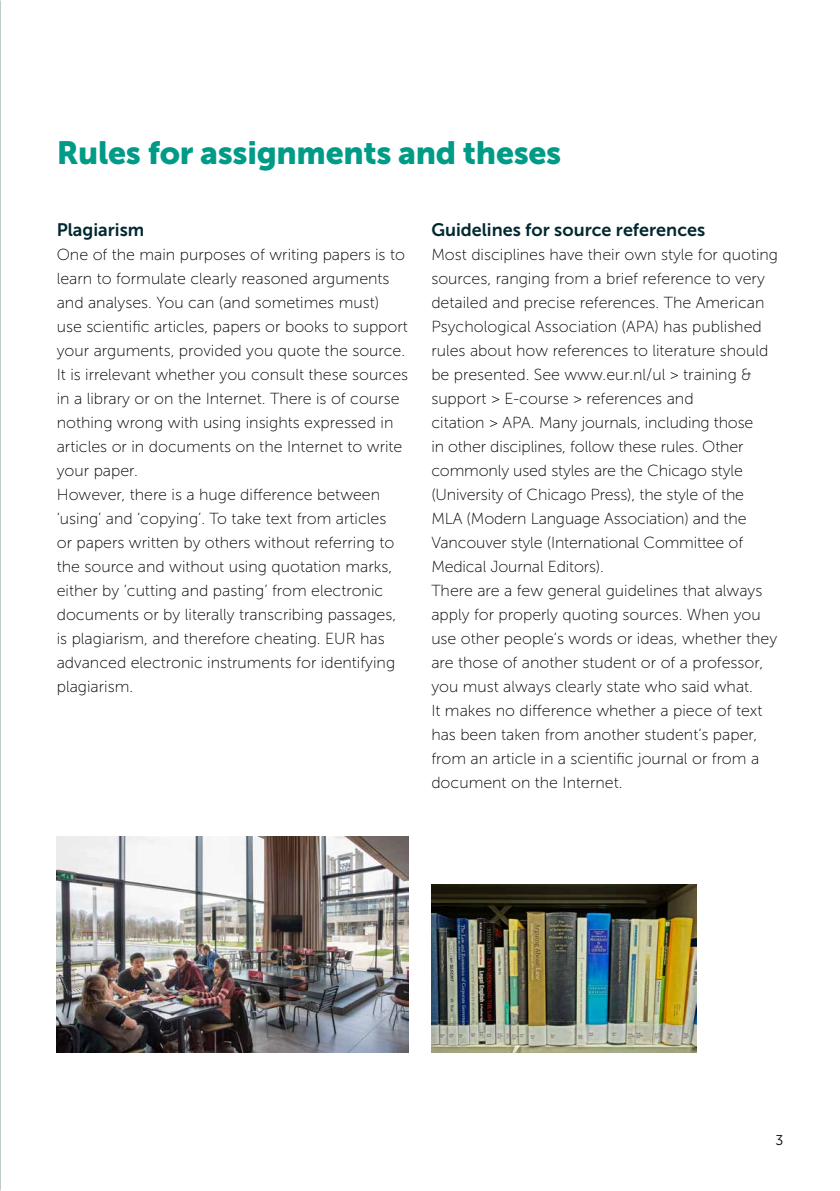
<style>
.page{position:relative;width:840px;height:1191px;background:#fff}
.page>*{position:absolute;margin:0;border:0;box-sizing:border-box;transform-origin:0 0}
.t1{font:32px "Museo Sans 900";letter-spacing:-.01em;color:#009b87}
.t2{font:18px "Museo Sans 700";color:#00282f}
.t3{font:16px/24px "Museo Sans 100";color:#000}
.t4{font:14px "Museo Sans 300";color:#000}
</style>
<div class="page">
<svg style="left:0;top:0;width:1px;height:1191px"></svg>
<img style="left:57px;top:836px;width:351px;height:216px">
<img style="left:431px;top:884px;width:264px;height:168px">
<h1 class="t1" style="left:57px;top:135px;width:505px">Rules for assignments and theses</h1>
<p class="t2" style="left:57px;top:220px;width:89px">Plagiarism</p>
<p class="t3" style="left:57px;top:243px;width:353px">One of the main purposes of writing papers is to learn to formulate clearly reasoned arguments and analyses. You can (and sometimes must) use scientific articles, papers or books to support your arguments, provided you quote the source.<br>It is irrelevant whether you consult these sources in a library or on the Internet. There is of course nothing wrong with using insights expressed in articles or in documents on the Internet to write your paper.<br>However, there is a huge difference between ‘using’ and ‘copying’. To take text from articles<br>or papers written by others without referring to the source and without using quotation marks, either by ‘cutting and pasting’ from electronic documents or by literally transcribing passages, is plagiarism, and therefore cheating. EUR has advanced electronic instruments for identifying plagiarism.</p>
<p class="t2" style="left:431px;top:220px;width:275px">Guidelines for source references</p>
<p class="t3" style="left:431px;top:243px;width:348px">Most disciplines have their own style for quoting sources, ranging from a brief reference to very detailed and precise references. The American Psychological Association (APA) has published rules about how references to literature should be presented. See www.eur.nl/ul &gt; training &amp; support &gt; E-course &gt; references and<br>citation &gt; APA. Many journals, including those<br>in other disciplines, follow these rules. Other commonly used styles are the Chicago style (University of Chicago Press), the style of the MLA (Modern Language Association) and the Vancouver style (International Committee of Medical Journal Editors).<br>There are a few general guidelines that always apply for properly quoting sources. When you use other people’s words or ideas, whether they are those of another student or of a professor, you must always clearly state who said what.<br>It makes no difference whether a piece of text has been taken from another student’s paper, from an article in a scientific journal or from a document on the Internet.</p>
<p class="t4" style="left:774px;top:1132px;width:9px">3</p>
</div>
